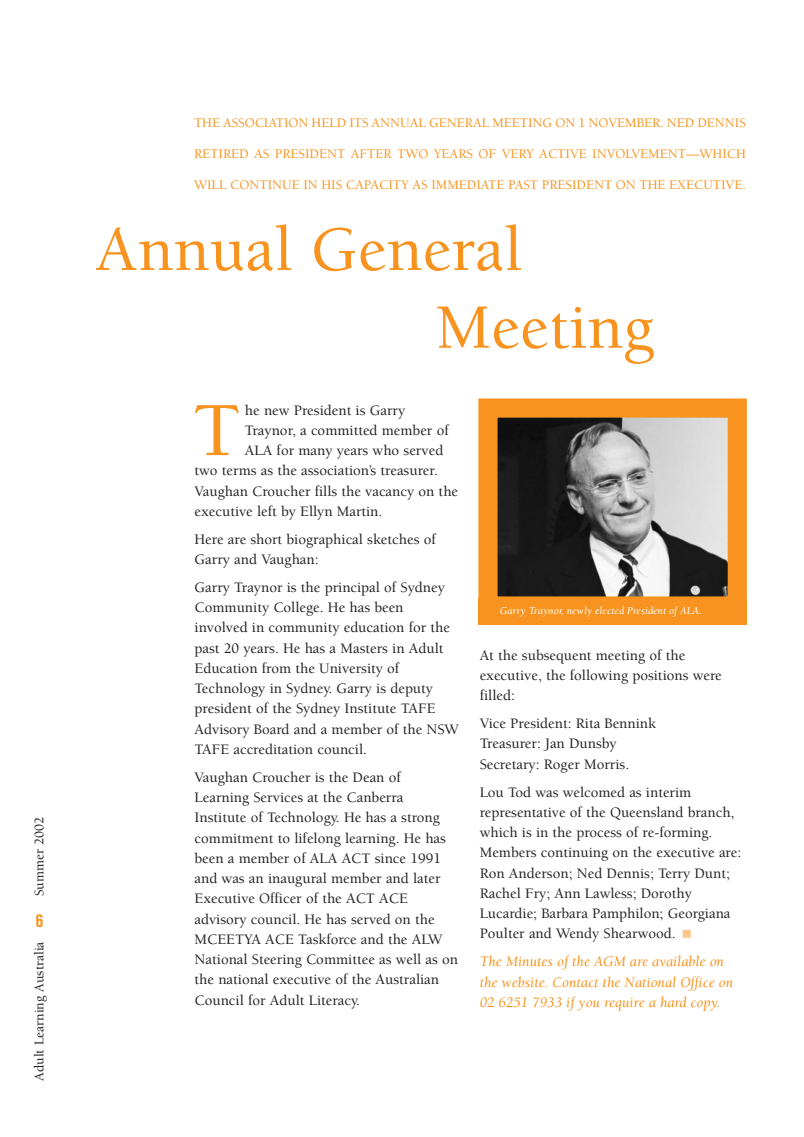
<style>
.page{position:relative;width:804px;height:1137px;background:#fff}
.page>*{position:absolute;margin:0;border:0;box-sizing:border-box;transform-origin:0 0}
.t1{font:500 78.6px "Berkeley";color:#f7931e}
.t2{font:500 64.8px/77.7px "Berkeley";color:#f7931e}
.t3{font:700 condensed 18.9px "Akzidenz Grotesk BE";color:#f7931e}
.t4{font:500 14.85px/20.2px "Berkeley";color:#231f1f}
.t5{font:italic 14.85px/20.2px "Berkeley";color:#f7931e}
.t6{font:500 13.5px "Berkeley";color:#f7931e}
.t7{font:500 13.5px "Berkeley";color:#231f1f}
.t8{font:italic 10.8px "Berkeley";color:#fff}
</style>
<div class="page">
<svg style="left:478px;top:398px;width:269px;height:227px;background:#9f7f59"></svg>
<p class="t7" style="left:34px;top:896px;width:80px;rotate:-90deg">Summer 2002</p>
<p class="t3" style="left:36px;top:913px;width:9px">6</p>
<p class="t7" style="left:34px;top:1081px;width:141px;rotate:-90deg">Adult Learning Australia</p>
<p class="t6" style="left:194px;top:117px;width:553px">THE ASSOCIATION HELD ITS ANNUAL GENERAL MEETING ON 1 NOVEMBER. NED DENNIS</p>
<p class="t6" style="left:194px;top:148px;width:553px">RETIRED AS PRESIDENT AFTER TWO YEARS OF VERY ACTIVE INVOLVEMENT—WHICH</p>
<p class="t6" style="left:194px;top:179px;width:553px">WILL CONTINUE IN HIS CAPACITY AS IMMEDIATE PAST PRESIDENT ON THE EXECUTIVE.</p>
<h2 class="t2" style="left:436px;top:217px;width:220px;text-indent:-340px">Annual General<br>Meeting</h2>
<h1 class="t1" style="left:193px;top:400px;width:50px">T</h1>
<p class="t4" style="left:245px;top:401px;width:162px">he new President is Garry</p>
<p class="t4" style="left:245px;top:421px;width:205px">Traynor, a committed member of</p>
<p class="t4" style="left:245px;top:442px;width:200px">ALA for many years who served</p>
<p class="t4" style="left:194px;top:462px;width:245px">two terms as the association’s treasurer.</p>
<p class="t4" style="left:194px;top:482px;width:265px">Vaughan Croucher fills the vacancy on the</p>
<p class="t4" style="left:194px;top:502px;width:189px">executive left by Ellyn Martin.</p>
<p class="t4" style="left:194px;top:530px;width:243px">Here are short biographical sketches of<br>Garry and Vaughan:</p>
<p class="t4" style="left:194px;top:578px;width:266px">Garry Traynor is the principal of Sydney Community College. He has been involved in community education for the past 20 years. He has a Masters in Adult Education from the University of Technology in Sydney. Garry is deputy president of the Sydney Institute TAFE Advisory Board and a member of the NSW TAFE accreditation council.</p>
<p class="t4" style="left:194px;top:768px;width:265px">Vaughan Croucher is the Dean of Learning Services at the Canberra Institute of Technology. He has a strong commitment to lifelong learning. He has been a member of ALA ACT since 1991 and was an inaugural member and later Executive Officer of the ACT ACE advisory council. He has served on the MCEETYA ACE Taskforce and the ALW National Steering Committee as well as on the national executive of the Australian Council for Adult Literacy.</p>
<p class="t8" style="left:499px;top:607px;width:204px">Garry Traynor, newly elected President of ALA.</p>
<p class="t4" style="left:479px;top:646px;width:244px">At the subsequent meeting of the executive, the following positions were filled:</p>
<p class="t4" style="left:479px;top:715px;width:178px">Vice President: Rita Bennink<br>Treasurer: Jan Dunsby<br>Secretary: Roger Morris.</p>
<p class="t4" style="left:479px;top:783px;width:263px">Lou Tod was welcomed as interim representative of the Queensland branch, which is in the process of re-forming.<br>Members continuing on the executive are:<br>Ron Anderson; Ned Dennis; Terry Dunt; Rachel Fry; Ann Lawless; Dorothy Lucardie; Barbara Pamphilon; Georgiana Poulter and Wendy Shearwood.</p>
<p class="t5" style="left:479px;top:953px;width:255px">The Minutes of the AGM are available on the website. Contact the National Office on<br>02 6251 7933 if you require a hard copy.</p>
</div>
